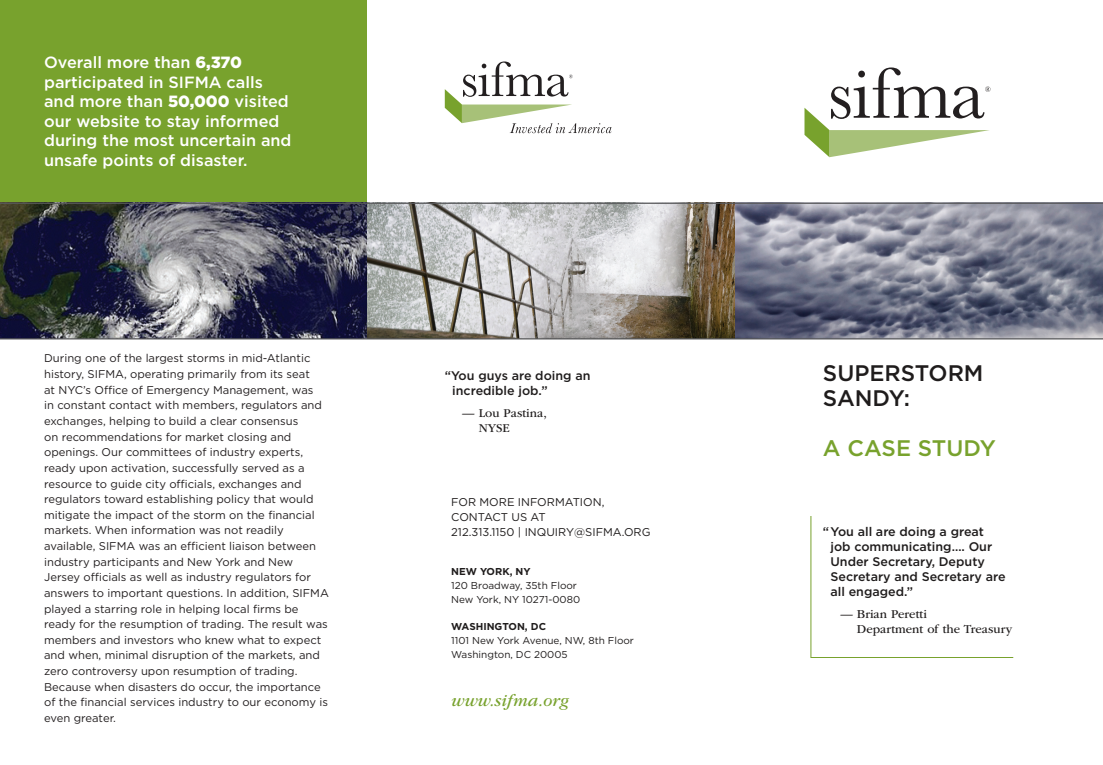
<style>
.page{position:relative;width:1103px;height:765px;background:#fff}
.page>*{position:absolute;margin:0;border:0;box-sizing:border-box;transform-origin:0 0}
.t1{font:500 22.5px/25px "Gotham";color:#1f1c1c}
.t2{font:500 22.5px "Gotham";color:#78a22d}
.t3{font:italic 17.5px "ITC Garamond Std";color:#78a22d}
.t4{font:500 16.25px/19.5px "Gotham";color:#fff}
.t5{font:500 12.5px/15px "Gotham";color:#1f1c1c}
.t6{font:12.5px/15px "ITC Garamond Std";color:#1f1c1c}
.t7{font:11.25px/15.6px "Gotham";color:#231f20}
.t8{font:11.25px/15px "Gotham";color:#1f1c1c;text-align:center}
.t9{font:10px/13.8px "Gotham";color:#1f1c1c}
.t10{font:700 10px "Gotham";color:#1f1c1c}
.s1{font-weight:900}
</style>
<div class="page">
<div style="left:0;top:0;width:366px;height:203px;background:#78a22d"></div>
<svg style="left:804px;top:68px;width:186px;height:89px"></svg>
<img style="left:0;top:202px;width:1102px;height:136px">
<svg style="left:810px;top:516px;width:204px;height:142px"></svg>
<svg style="left:445px;top:61px;width:166px;height:72px"></svg>
<hr style="left:0;top:203px;width:1102px;height:1px;background:#57585a">
<hr style="left:0;top:338px;width:1102px;height:2px;background:#57585a">
<h3 class="t4" style="left:44px;top:52px;width:249px">Overall more than <span class="s1">6,370 </span>participated in SIFMA calls and more than <span class="s1">50,000</span> visited our website to stay informed during the most uncertain and unsafe points of disaster.</h3>
<p class="t7" style="left:44px;top:350px;width:286px">During one of the largest storms in mid-Atlantic history, SIFMA, operating primarily from its seat<br>at NYC’s Office of Emergency Management, was<br>in constant contact with members, regulators and exchanges, helping to build a clear consensus<br>on recommendations for market closing and openings. Our committees of industry experts, ready upon activation, successfully served as a resource to guide city officials, exchanges and regulators toward establishing policy that would mitigate the impact of the storm on the financial markets. When information was not readily available, SIFMA was an efficient liaison between industry participants and New York and New Jersey officials as well as industry regulators for answers to important questions. In addition, SIFMA played a starring role in helping local firms be ready for the resumption of trading. The result was members and investors who knew what to expect and when, minimal disruption of the markets, and zero controversy upon resumption of trading.<br>Because when disasters do occur, the importance of the financial services industry to our economy is even greater.</p>
<p class="t5" style="left:452px;top:368px;width:140px;text-indent:-8px">“You guys are doing an incredible job.”</p>
<p class="t6" style="left:479px;top:406px;width:69px;text-indent:-17px">— Lou Pastina,<br>NYSE</p>
<p class="t8" style="left:451px;top:494px;width:75px">For more info</p>
<p class="t8" style="left:547px;top:494px;width:17px">rmation</p>
<p class="t8" style="left:601px;top:494px;width:4px">,</p>
<p class="t8" style="left:451px;top:509px;width:9px">contact</p>
<p class="t8" style="left:451px;top:509px;width:142px">us at<br>212.313.1150 | in qui ry@sifma</p>
<p class="t8" style="left:621px;top:524px;width:30px">.o rg</p>
<p class="t10" style="left:451px;top:565px;width:81px">NEW YORK, NY</p>
<p class="t9" style="left:451px;top:578px;width:130px">120 Broadway, 35th Floor<br>New York, NY 10271-0080</p>
<p class="t10" style="left:451px;top:620px;width:96px">WASHINGTON, DC</p>
<p class="t9" style="left:451px;top:633px;width:184px">1101 New York Avenue, NW, 8th Floor<br>Washington, DC 20005</p>
<h2 class="t3" style="left:451px;top:691px;width:119px">www.sifma.org</h2>
<h1 class="t1" style="left:823px;top:360px;width:162px">Superstorm<br>Sandy:</h1>
<h1 class="t2" style="left:823px;top:433px;width:174px">A Case Study</h1>
<p class="t5" style="left:830px;top:524px;width:177px;text-indent:-8px">“ You all are doing a great job communicating…. Our<br>U nder Secretary, Deputy<br>Secretary and Secretary are all engaged.”</p>
<p class="t6" style="left:857px;top:607px;width:157px;text-indent:-17px">— Brian Peretti<br>Department of the Treasury</p>
</div>
